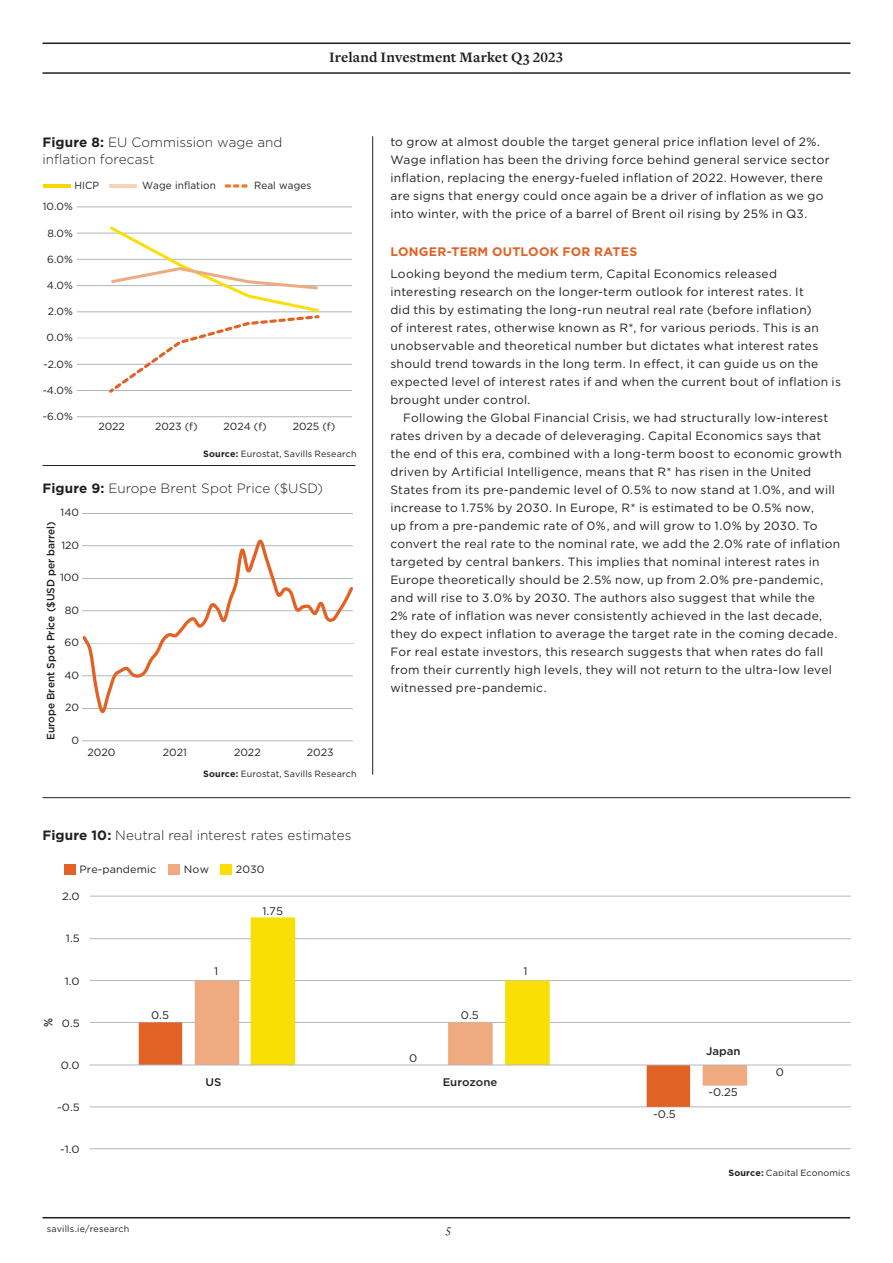
<style>
.page{position:relative;width:893px;height:1263px;background:#fff}
.page>*{position:absolute;margin:0;border:0;box-sizing:border-box;transform-origin:0 0}
.t1{font:700 15px "Freight Text Pro";letter-spacing:.005em;color:#231f20}
.t2{font:300 13.5px/16.5px "Gotham";letter-spacing:.005em;color:#231f20}
.t3{font:700 12.3px "Gotham";letter-spacing:.02em;color:#e26125}
.t4{font:12px/18px "Gotham";letter-spacing:.025em;color:#231f20}
.t5{font:italic 12px "Freight Text Pro";color:#231f20}
.t6{font:500 11.85px "Gotham";color:#231f20;scale:.89 1}
.t7{font:10.95px "Gotham";color:#231f20}
.t8{font:500 10.95px "Gotham";color:#231f20}
.t9{font:500 10.65px "Gotham";color:#231f20;scale:.96 1}
.t10{font:10.65px "Gotham";letter-spacing:.01em;color:#231f20;scale:1.08 1}
.t11{font:10.65px "Gotham";letter-spacing:.01em;color:#231f20}
.t12{font:10.5px "Gotham";color:#231f20}
.t13{font:10.35px "Gotham";letter-spacing:.01em;color:#231f20}
.t14{font:10.35px "Gotham";letter-spacing:.01em;color:#231f20;scale:.96 1}
.t15{font:9px "Gotham";letter-spacing:.015em;color:#231f20}
.s1{font-weight:700}
</style>
<div class="page">
<hr style="left:43px;top:1217px;width:807px;height:1px;background:#231f20">
<hr style="left:43px;top:72px;width:807px;height:2px;background:#231f20">
<hr style="left:43px;top:43px;width:807px;height:1px;background:#231f20">
<hr style="left:372px;top:136px;width:1px;height:639px;background:#231f20">
<hr style="left:43px;top:797px;width:807px;height:1px;background:#231f20">
<hr style="left:77px;top:338px;width:274px;height:1px;background:#dad9d8">
<hr style="left:77px;top:312px;width:274px;height:1px;background:#aeb6bd">
<hr style="left:77px;top:285px;width:274px;height:1px;background:#aeb6bd">
<hr style="left:77px;top:259px;width:274px;height:1px;background:#aeb6bd">
<hr style="left:77px;top:233px;width:274px;height:1px;background:#aeb6bd">
<hr style="left:77px;top:207px;width:274px;height:1px;background:#aeb6bd">
<hr style="left:77px;top:364px;width:274px;height:1px;background:#aeb6bd">
<hr style="left:77px;top:390px;width:274px;height:1px;background:#aeb6bd">
<hr style="left:77px;top:416px;width:274px;height:1px;background:#aeb6bd">
<svg style="left:225px;top:184px;width:23px;height:4px"></svg>
<hr style="left:44px;top:184px;width:27px;height:4px;background:#f4d706">
<hr style="left:110px;top:184px;width:27px;height:4px;background:#f8d2b9">
<svg style="left:106px;top:226px;width:215px;height:167px"></svg>
<hr style="left:82px;top:513px;width:271px;height:1px;background:#aeb6bd">
<hr style="left:82px;top:740px;width:271px;height:1px;background:#aeb6bd">
<svg style="left:81px;top:539px;width:274px;height:175px"></svg>
<div style="left:64px;top:864px;width:11px;height:10px;background:#e26125"></div>
<div style="left:168px;top:864px;width:12px;height:10px;background:#efaa80"></div>
<div style="left:220px;top:864px;width:11px;height:10px;background:#fadf06"></div>
<hr style="left:90px;top:1148px;width:760px;height:1px;background:#aeb6bd">
<hr style="left:90px;top:1106px;width:760px;height:1px;background:#aeb6bd">
<hr style="left:90px;top:1022px;width:760px;height:1px;background:#aeb6bd">
<hr style="left:90px;top:980px;width:760px;height:1px;background:#aeb6bd">
<hr style="left:90px;top:938px;width:760px;height:1px;background:#aeb6bd">
<hr style="left:90px;top:896px;width:760px;height:1px;background:#aeb6bd">
<svg style="left:139px;top:1022px;width:551px;height:85px"></svg>
<svg style="left:195px;top:980px;width:552px;height:105px"></svg>
<svg style="left:251px;top:917px;width:299px;height:148px"></svg>
<hr style="left:90px;top:1065px;width:760px;height:1px;background:#aeb6bd">
<hr style="left:43px;top:465px;width:312px;height:1px;background:#231f20">
<p class="t1" style="left:329px;top:47px;width:236px">Ireland Investment Market Q3 2023</p>
<p class="t2" style="left:43px;top:134px;width:242px"><span class="s1">Figure 8:</span> EU Commission wage and inflation forecast</p>
<p class="t14" style="left:74px;top:179px;width:27px">HICP</p>
<p class="t14" style="left:142px;top:179px;width:78px">Wage inflation</p>
<p class="t14" style="left:254px;top:179px;width:61px">Real wages</p>
<p class="t13" style="left:43px;top:200px;width:32px">10.0%</p>
<p class="t13" style="left:47px;top:226px;width:27px">8.0%</p>
<p class="t13" style="left:47px;top:252px;width:27px">6.0%</p>
<p class="t13" style="left:47px;top:279px;width:27px">4.0%</p>
<p class="t13" style="left:48px;top:305px;width:27px">2.0%</p>
<p class="t13" style="left:47px;top:331px;width:28px">0.0%</p>
<p class="t13" style="left:43px;top:357px;width:31px">-2.0%</p>
<p class="t13" style="left:43px;top:383px;width:32px">-4.0%</p>
<p class="t13" style="left:43px;top:410px;width:31px">-6.0%</p>
<p class="t13" style="left:98px;top:420px;width:28px">2022</p>
<p class="t13" style="left:155px;top:420px;width:44px">2023 (f)</p>
<p class="t13" style="left:224px;top:420px;width:45px">2024 (f)</p>
<p class="t13" style="left:293px;top:420px;width:44px">2025 (f)</p>
<p class="t15" style="left:203px;top:448px;width:155px"><span class="s1">Source:</span> Eurostat, Savills Research</p>
<p class="t2" style="left:43px;top:479px;width:282px"><span class="s1">Figure 9:</span> Europe Brent Spot Price ($USD)</p>
<p class="t12" style="left:61px;top:506px;width:20px">140</p>
<p class="t9" style="left:44px;top:740px;width:229px;rotate:-90deg">Europe Brent Spot Price ($USD per barrel)</p>
<p class="t12" style="left:61px;top:539px;width:19px">120</p>
<p class="t12" style="left:60px;top:571px;width:20px">100</p>
<p class="t12" style="left:65px;top:604px;width:16px">80</p>
<p class="t12" style="left:65px;top:636px;width:16px">60</p>
<p class="t12" style="left:64px;top:669px;width:16px">40</p>
<p class="t12" style="left:65px;top:701px;width:15px">20</p>
<p class="t12" style="left:72px;top:734px;width:9px">0</p>
<p class="t12" style="left:88px;top:746px;width:29px">2020</p>
<p class="t12" style="left:163px;top:746px;width:26px">2021</p>
<p class="t12" style="left:234px;top:746px;width:28px">2022</p>
<p class="t12" style="left:307px;top:746px;width:28px">2023</p>
<p class="t15" style="left:203px;top:768px;width:155px"><span class="s1">Source:</span> Eurostat, Savills Research</p>
<p class="t2" style="left:43px;top:827px;width:310px"><span class="s1">Figure 10:</span> Neutral real interest rates estimates</p>
<p class="t11" style="left:80px;top:863px;width:78px">Pre-pandemic</p>
<p class="t11" style="left:184px;top:863px;width:27px">Now</p>
<p class="t11" style="left:236px;top:863px;width:30px">2030</p>
<p class="t10" style="left:62px;top:890px;width:18px">2.0</p>
<p class="t10" style="left:66px;top:932px;width:14px">1.5</p>
<p class="t7" style="left:262px;top:904px;width:22px">1.75</p>
<p class="t4" style="left:390px;top:132px;width:441px">to grow at almost double the target general price inflation level of 2%.<br>Wage inflation has been the driving force behind general service sector inflation, replacing the energy-fueled inflation of 2022. However, there are signs that energy could once again be a driver of inflation as we go into winter, with the price of a barrel of Brent oil rising by 25% in Q3.</p>
<p class="t3" style="left:390px;top:243px;width:248px">LONGER-TERM OUTLOOK FOR RATES</p>
<p class="t4" style="left:390px;top:264px;width:452px">Looking beyond the medium term, Capital Economics released interesting research on the longer-term outlook for interest rates. It<br>did this by estimating the long-run neutral real rate (before inflation)<br>of interest rates, otherwise known as R*, for various periods. This is an unobservable and theoretical number but dictates what interest rates should trend towards in the long term. In effect, it can guide us on the expected level of interest rates if and when the current bout of inflation is brought under control.</p>
<p class="t4" style="left:390px;top:408px;width:453px;text-indent:13px">Following the Global Financial Crisis, we had structurally low-interest rates driven by a decade of deleveraging. Capital Economics says that the end of this era, combined with a long-term boost to economic growth driven by Artificial Intelligence, means that R* has risen in the United States from its pre-pandemic level of 0.5% to now stand at 1.0%, and will increase to 1.75% by 2030. In Europe, R* is estimated to be 0.5% now,<br>up from a pre-pandemic rate of 0%, and will grow to 1.0% by 2030. To convert the real rate to the nominal rate, we add the 2.0% rate of inflation targeted by central bankers. This implies that nominal interest rates in Europe theoretically should be 2.5% now, up from 2.0% pre-pandemic, and will rise to 3.0% by 2030. The authors also suggest that while the<br>2% rate of inflation was never consistently achieved in the last decade, they do expect inflation to average the target rate in the coming decade.<br>For real estate investors, this research suggests that when rates do fall from their currently high levels, they will not return to the ultra-low level witnessed pre-pandemic.</p>
<p class="t10" style="left:65px;top:974px;width:15px">1.0</p>
<p class="t6" style="left:41px;top:1027px;width:12px;rotate:-90deg">%</p>
<p class="t10" style="left:62px;top:1016px;width:18px">0.5</p>
<p class="t10" style="left:61px;top:1058px;width:19px">0.0</p>
<p class="t10" style="left:57px;top:1100px;width:22px">-0.5</p>
<p class="t10" style="left:60px;top:1142px;width:20px">-1.0</p>
<p class="t7" style="left:214px;top:964px;width:6px">1</p>
<p class="t7" style="left:524px;top:964px;width:6px">1</p>
<p class="t7" style="left:151px;top:1008px;width:19px">0.5</p>
<p class="t7" style="left:461px;top:1008px;width:19px">0.5</p>
<p class="t7" style="left:409px;top:1051px;width:10px">0</p>
<p class="t8" style="left:205px;top:1074px;width:17px">US</p>
<p class="t8" style="left:443px;top:1074px;width:56px">Eurozone</p>
<p class="t15" style="left:47px;top:1223px;width:84px">savills.ie/research</p>
<p class="t5" style="left:446px;top:1221px;width:7px">5</p>
<p class="t7" style="left:653px;top:1107px;width:24px">-0.5</p>
<p class="t8" style="left:706px;top:1044px;width:36px">Japan</p>
<p class="t7" style="left:708px;top:1085px;width:31px">-0.25</p>
<p class="t7" style="left:776px;top:1065px;width:10px">0</p>
<p class="t15" style="left:728px;top:1167px;width:124px"><span class="s1">Source:</span> Capital Economics</p>
</div>
